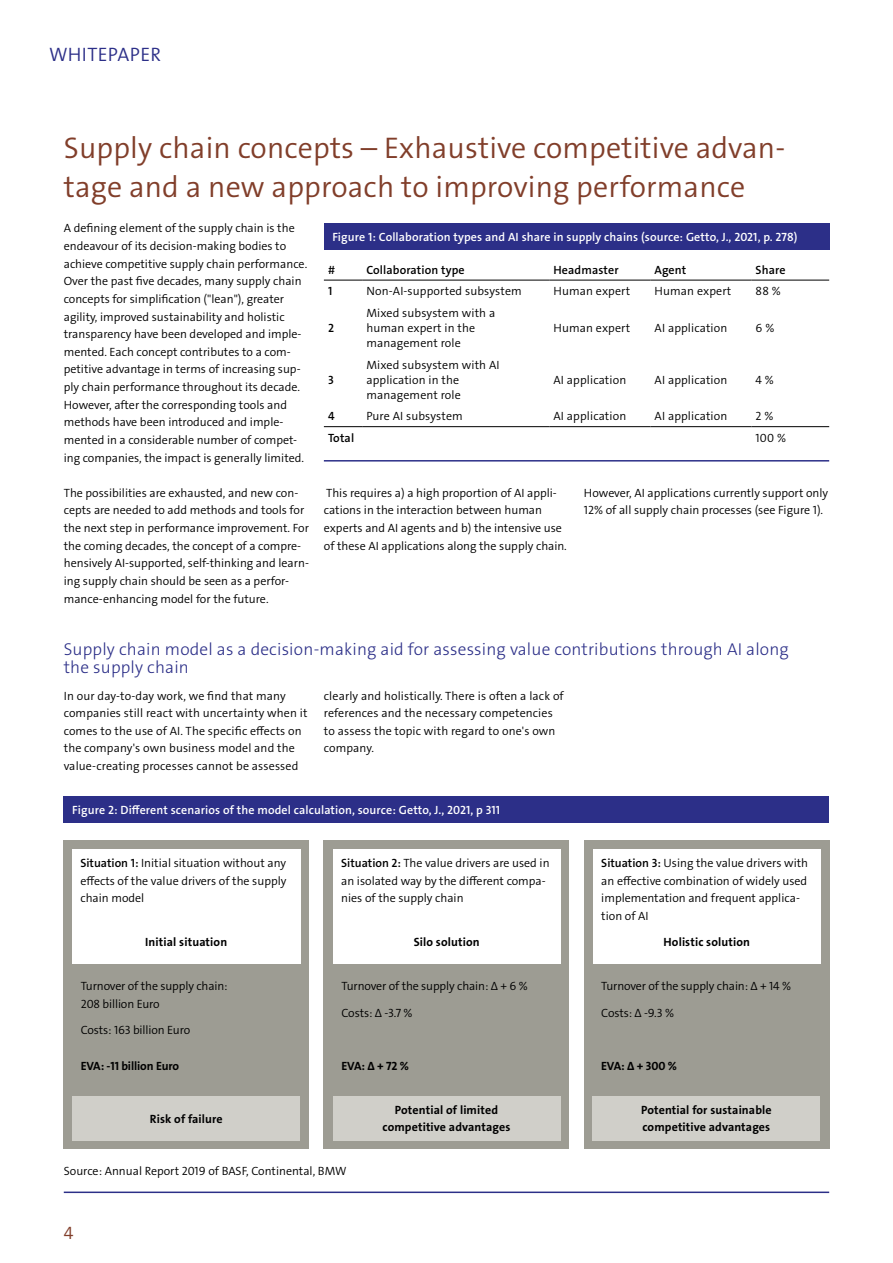
<style>
.page{position:relative;width:893px;height:1263px;background:#fff}
.page>*{position:absolute;margin:0;border:0;box-sizing:border-box;transform-origin:0 0}
.t1{font:30px/39px "The Sans LP4 Se Lig";letter-spacing:.005em;color:#813e2a}
.t2{font:19.5px "The Sans LP4 Se Lig";letter-spacing:.015em;color:#2c2f88}
.t3{font:18px "The Sans LP4 Se Lig";color:#813e2a}
.t4{font:17.25px/17.7px "The Sans LP3 Lig";letter-spacing:.01em;color:#2c2f88}
.t5{font:12px/17.7px "The Sans LP4 Se Lig";color:#000}
.t6{font:12px/17.7px "The Sans LP7 Bld";letter-spacing:.01em;color:#000;text-align:center}
.t7{font:12px "The Sans LP6 Se Bld";letter-spacing:.01em;color:#fff}
.t8{font:12px "The Sans LP6 Se Bld";letter-spacing:.01em;color:#000}
.t9{font:12px "The Sans LP7 Bld";letter-spacing:-.01em;color:#000}
.s1{font-family:"The Sans LP6 Se Bld"}
</style>
<div class="page">
<div style="left:324px;top:224px;width:505px;height:26px;background:#2c2f88"></div>
<hr style="left:324px;top:280px;width:38px;height:1px;background:#000">
<hr style="left:362px;top:280px;width:187px;height:1px;background:#000">
<hr style="left:549px;top:280px;width:101px;height:1px;background:#000">
<hr style="left:650px;top:280px;width:101px;height:1px;background:#000">
<hr style="left:751px;top:280px;width:78px;height:1px;background:#000">
<hr style="left:324px;top:426px;width:38px;height:1px;background:#000">
<hr style="left:362px;top:426px;width:187px;height:1px;background:#000">
<hr style="left:549px;top:426px;width:101px;height:1px;background:#000">
<hr style="left:650px;top:426px;width:101px;height:1px;background:#000">
<hr style="left:751px;top:426px;width:78px;height:1px;background:#000">
<hr style="left:324px;top:460px;width:505px;height:1px;background:#2c2f88">
<div style="left:64px;top:796px;width:765px;height:27px;background:#2c2f88"></div>
<hr style="left:64px;top:1191px;width:765px;height:2px;background:#2c2f88">
<div style="left:64px;top:840px;width:245px;height:309px;background:#9d9c93"></div>
<div style="left:324px;top:840px;width:245px;height:309px;background:#9d9c93"></div>
<div style="left:584px;top:840px;width:245px;height:309px;background:#9d9c93"></div>
<div style="left:72px;top:849px;width:228px;height:115px;background:#fff"></div>
<div style="left:333px;top:849px;width:227px;height:115px;background:#fff"></div>
<div style="left:593px;top:849px;width:227px;height:115px;background:#fff"></div>
<div style="left:72px;top:1096px;width:228px;height:44px;background:#d0cfc9"></div>
<div style="left:333px;top:1096px;width:227px;height:44px;background:#d0cfc9"></div>
<div style="left:593px;top:1096px;width:227px;height:44px;background:#d0cfc9"></div>
<h2 class="t2" style="left:49px;top:41px;width:113px">WHITEPAPER</h2>
<h1 class="t1" style="left:64px;top:128px;width:723px">Supply chain concepts – Exhaustive competitive advan&shy;tage and a new approach to improving performance</h1>
<p class="t5" style="left:64px;top:220px;width:245px">A defining element of the supply chain is the endeavour of its decision-making bodies to achieve competitive supply chain performance.<br>Over the past five decades, many supply chain concepts for simplification ("lean"), greater agility, improved sustainability and holistic transparency have been developed and imple&shy;mented. Each concept contributes to a com&shy;petitive advantage in terms of increasing sup&shy;ply chain performance throughout its decade.<br>However, after the corresponding tools and methods have been introduced and imple&shy;mented in a considerable number of compet&shy;ing companies, the impact is generally limited.</p>
<p class="t5" style="left:64px;top:484px;width:247px">The possibilities are exhausted, and new con&shy;cepts are needed to add methods and tools for the next step in performance improvement. For the coming decades, the concept of a compre&shy;hensively AI-supported, self-thinking and learn&shy;ing supply chain should be seen as a perfor&shy;mance-enhancing model for the future.</p>
<p class="t7" style="left:332px;top:229px;width:467px">Figure 1: Collaboration types and AI share in supply chains (source: Getto, J., 2021, p. 278)</p>
<p class="t8" style="left:328px;top:262px;width:8px">#</p>
<p class="t8" style="left:366px;top:262px;width:100px">Collaboration type</p>
<p class="t8" style="left:553px;top:262px;width:67px">Headmaster</p>
<p class="t8" style="left:655px;top:262px;width:33px">Agent</p>
<p class="t8" style="left:756px;top:262px;width:31px">Share</p>
<p class="t8" style="left:328px;top:284px;width:6px">1</p>
<p class="t5" style="left:366px;top:283px;width:157px">Non-AI-supported subsystem</p>
<p class="t5" style="left:553px;top:283px;width:78px">Human expert</p>
<p class="t5" style="left:655px;top:283px;width:78px">Human expert</p>
<p class="t5" style="left:756px;top:283px;width:27px">88 %</p>
<p class="t8" style="left:328px;top:320px;width:7px">2</p>
<p class="t5" style="left:366px;top:305px;width:130px;line-height:15px">Mixed subsystem with a human expert in the management role</p>
<p class="t5" style="left:553px;top:319px;width:78px">Human expert</p>
<p class="t5" style="left:655px;top:319px;width:74px">AI application</p>
<p class="t5" style="left:756px;top:319px;width:20px">6 %</p>
<p class="t5" style="left:366px;top:357px;width:135px;line-height:15px">Mixed subsystem with AI application in the management role</p>
<p class="t5" style="left:553px;top:371px;width:74px">AI application</p>
<p class="t5" style="left:655px;top:371px;width:74px">AI application</p>
<p class="t5" style="left:756px;top:371px;width:20px">4 %</p>
<p class="t8" style="left:328px;top:372px;width:7px">3</p>
<p class="t8" style="left:328px;top:408px;width:8px">4</p>
<p class="t5" style="left:366px;top:407px;width:98px">Pure AI subsystem</p>
<p class="t5" style="left:553px;top:407px;width:74px">AI application</p>
<p class="t5" style="left:655px;top:407px;width:74px">AI application</p>
<p class="t5" style="left:756px;top:407px;width:19px">2 %</p>
<p class="t8" style="left:328px;top:430px;width:28px">Total</p>
<p class="t5" style="left:756px;top:429px;width:32px">100 %</p>
<p class="t5" style="left:324px;top:484px;width:244px">This requires a) a high proportion of AI appli&shy;cations in the interaction between human experts and AI agents and b) the intensive use of these AI applications along the supply chain.</p>
<p class="t5" style="left:584px;top:484px;width:246px">However, AI applications currently support only<br>12% of all supply chain processes (see Figure 1).</p>
<h3 class="t4" style="left:64px;top:641px;width:726px">Supply chain model as a decision-making aid for assessing value contributions through AI along the supply chain</h3>
<p class="t5" style="left:64px;top:687px;width:245px">In our day-to-day work, we find that many companies still react with uncertainty when it comes to the use of AI. The specific effects on the company's own business model and the value-creating processes cannot be assessed</p>
<p class="t7" style="left:72px;top:802px;width:429px">Figure 2: Different scenarios of the model calculation, source: Getto, J., 2021, p 311</p>
<p class="t5" style="left:324px;top:687px;width:241px">clearly and holistically. There is often a lack of references and the necessary competencies to assess the topic with regard to one's own company.</p>
<p class="t5" style="left:80px;top:854px;width:208px;text-align:justify"><span class="s1">Situation 1:</span> Initial situation without any effects of the value drivers of the supply chain model</p>
<p class="t6" style="left:145px;top:933px;width:83px">Initial situation</p>
<p class="t5" style="left:81px;top:977px;width:148px">Turnover of the supply chain:<br>208 billion Euro</p>
<p class="t5" style="left:81px;top:1022px;width:111px">Costs: 163 billion Euro</p>
<p class="t9" style="left:81px;top:1058px;width:100px">EVA: -11 billion Euro</p>
<p class="t5" style="left:341px;top:854px;width:210px"><span class="s1">Situation 2:</span> The value drivers are used in an isolated way by the different compa&shy;nies of the supply chain</p>
<p class="t6" style="left:414px;top:933px;width:67px">Silo solution</p>
<p class="t5" style="left:601px;top:854px;width:208px"><span class="s1">Situation 3:</span> Using the value drivers with an effective combination of widely used implementation and frequent applica&shy;tion of AI</p>
<p class="t6" style="left:664px;top:933px;width:88px">Holistic solution</p>
<p class="t5" style="left:342px;top:977px;width:188px">Turnover of the supply chain: Δ + 6 %</p>
<p class="t5" style="left:342px;top:1004px;width:72px">Costs: Δ -3.7 %</p>
<p class="t5" style="left:601px;top:977px;width:191px">Turnover of the supply chain: Δ + 14 %</p>
<p class="t5" style="left:601px;top:1004px;width:74px">Costs: Δ -9.3 %</p>
<p class="t6" style="left:342px;top:1057px;width:69px">EVA: Δ + 72 %</p>
<p class="t6" style="left:601px;top:1057px;width:77px">EVA: Δ + 300 %</p>
<p class="t6" style="left:150px;top:1110px;width:74px">Risk of failure</p>
<p class="t6" style="left:383px;top:1101px;width:129px">Potential of limited competitive advantages</p>
<p class="t6" style="left:641px;top:1101px;width:132px;text-align:left">Potential for sustainable competitive advantages</p>
<p class="t5" style="left:64px;top:1163px;width:284px">Source: Annual Report 2019 of BASF, Continental, BMW</p>
<h3 class="t3" style="left:64px;top:1221px;width:11px">4</h3>
</div>
